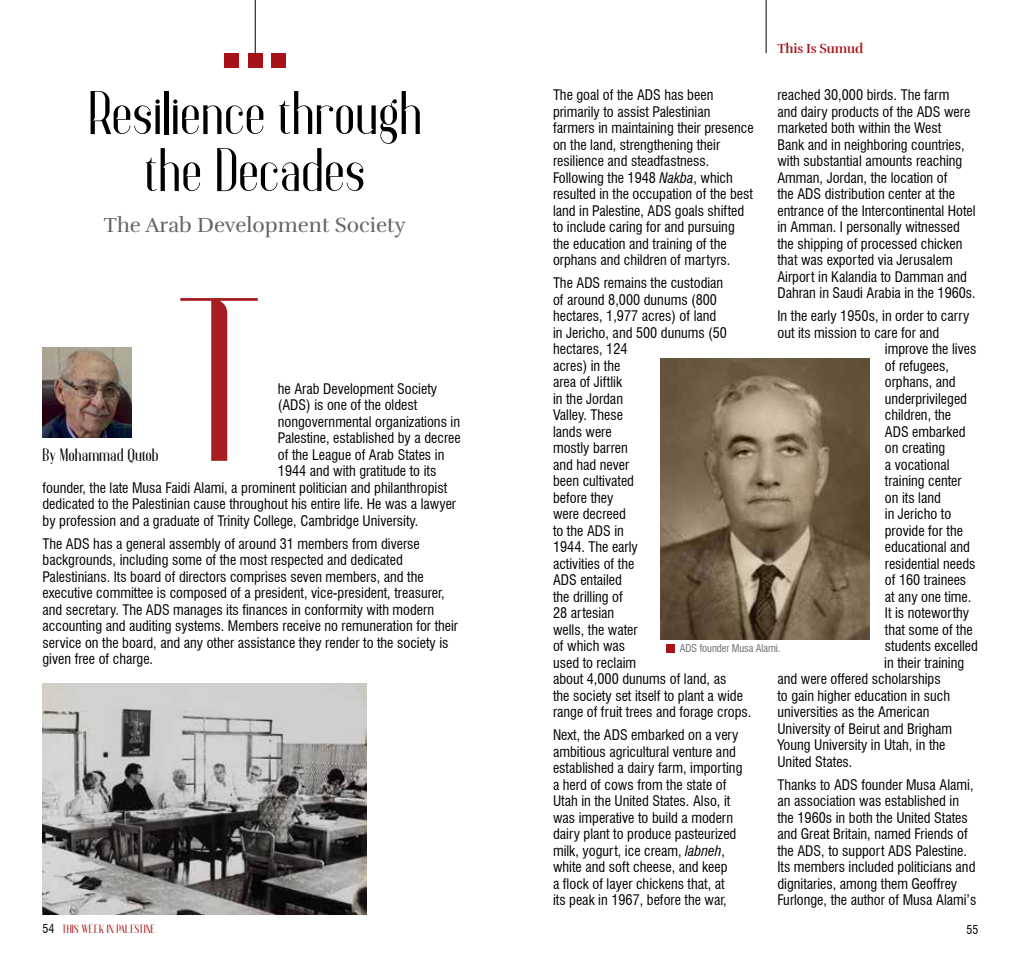
<style>
.page{position:relative;width:1021px;height:957px;background:#fff}
.page>*{position:absolute;margin:0;border:0;box-sizing:border-box;transform-origin:0 0}
.t1{font:232.5px "Anteric";color:#a61e22}
.t2{font:61.5px/57px "Anteric";letter-spacing:-.01em;color:#000;text-align:center}
.t3{font:21px "Rufina";color:#636466}
.t4{font:700 18px "Anteric";color:#000}
.t5{font:condensed 14.25px/16.5px "Swiss 721 BT";color:#000}
.t6{font:700 13.5px "Rufina";letter-spacing:-.01em;color:#a61217;scale:.96 1}
.t7{font:700 12px "Anteric";color:#a61217}
.t8{font:condensed 12px "Swiss 721 BT";color:#000}
.t9{font:condensed 10.5px "Swiss 721 BT";letter-spacing:-.01em;color:#6d6e71}
.s1{font-style:italic}
.s2{font-family:"Swiss 721 BT";font-weight:400;font-stretch:condensed;color:#000}
</style>
<div class="page">
<hr style="left:765px;top:0;width:1px;height:53px;background:#000">
<div style="left:248px;top:53px;width:15px;height:15px;background:#a61217"></div>
<div style="left:224px;top:53px;width:15px;height:15px;background:#a61217"></div>
<div style="left:271px;top:53px;width:15px;height:15px;background:#a61217"></div>
<hr style="left:255px;top:0;width:1px;height:53px;background:#000">
<img style="left:43px;top:348px;width:89px;height:89px">
<img style="left:660px;top:358px;width:209px;height:281px">
<img style="left:43px;top:684px;width:324px;height:230px">
<div style="left:666px;top:644px;width:8px;height:9px;background:#a61217"></div>
<p class="t6" style="left:777px;top:40px;width:91px">This Is Sumud</p>
<h2 class="t2" style="left:88px;top:91px;width:336px">Resilience through the Decades</h2>
<p class="t5" style="left:553px;top:87px;width:202px">The goal of the ADS has been primarily to assist Palestinian farmers in maintaining their presence on the land, strengthening their resilience and steadfastness.<br>Following the 1948 <span class="s1">Nakba</span>, which resulted in the occupation of the best land in Palestine, ADS goals shifted to include caring for and pursuing the education and training of the orphans and children of martyrs.</p>
<p class="t5" style="left:553px;top:275px;width:200px">The ADS remains the custodian<br>of around 8,000 dunums (800 hectares, 1,977 acres) of land<br>in Jericho, and 500 dunums (50 hectares, 124<br>acres) in the<br>area of Jiftlik<br>in the Jordan<br>Valley. These<br>lands were<br>mostly barren<br>and had never<br>been cultivated<br>before they<br>were decreed<br>to the ADS in<br>1944. The early<br>activities of the<br>ADS entailed<br>the drilling of<br>28 artesian<br>wells, the water<br>of which was<br>used to reclaim<br>about 4,000 dunums of land, as<br>the society set itself to plant a wide range of fruit trees and forage crops.</p>
<p class="t5" style="left:553px;top:726px;width:191px">Next, the ADS embarked on a very ambitious agricultural venture and established a dairy farm, importing a herd of cows from the state of Utah in the United States. Also, it was imperative to build a modern dairy plant to produce pasteurized milk, yogurt, ice cream, <span class="s1">labneh</span>, white and soft cheese, and keep<br>a flock of layer chickens that, at<br>its peak in 1967, before the war,</p>
<p class="t5" style="left:777px;top:87px;width:200px">reached 30,000 birds. The farm<br>and dairy products of the ADS were marketed both within the West<br>Bank and in neighboring countries, with substantial amounts reaching Amman, Jordan, the location of<br>the ADS distribution center at the entrance of the Intercontinental Hotel in Amman. I personally witnessed the shipping of processed chicken that was exported via Jerusalem Airport in Kalandia to Damman and Dahran in Saudi Arabia in the 1960s.</p>
<p class="t5" style="left:777px;top:308px;width:193px">In the early 1950s, in order to carry</p>
<p class="t5" style="left:777px;top:324px;width:163px">out its mission to care for and</p>
<p class="t5" style="left:884px;top:341px;width:93px">improve the lives</p>
<p class="t5" style="left:884px;top:357px;width:66px">of refugees,</p>
<p class="t5" style="left:884px;top:374px;width:72px">orphans, and</p>
<p class="t5" style="left:884px;top:390px;width:84px">underprivileged</p>
<p class="t5" style="left:884px;top:407px;width:68px">children, the</p>
<p class="t5" style="left:884px;top:423px;width:82px">ADS embarked</p>
<p class="t5" style="left:884px;top:440px;width:62px">on creating</p>
<p class="t5" style="left:884px;top:456px;width:66px">a vocational</p>
<p class="t5" style="left:884px;top:473px;width:78px">training center</p>
<p class="t5" style="left:884px;top:489px;width:57px">on its land</p>
<p class="t5" style="left:884px;top:506px;width:68px">in Jericho to</p>
<p class="t5" style="left:884px;top:522px;width:80px">provide for the</p>
<p class="t5" style="left:884px;top:539px;width:87px">educational and</p>
<p class="t5" style="left:884px;top:555px;width:92px">residential needs</p>
<p class="t5" style="left:884px;top:572px;width:83px">of 160 trainees</p>
<p class="t5" style="left:884px;top:588px;width:88px">at any one time.</p>
<p class="t5" style="left:884px;top:605px;width:86px">It is noteworthy</p>
<p class="t5" style="left:884px;top:621px;width:89px">that some of the</p>
<p class="t5" style="left:884px;top:638px;width:95px">students excelled</p>
<p class="t5" style="left:884px;top:654px;width:81px">in their training</p>
<p class="t5" style="left:777px;top:671px;width:165px">and were offered scholarships</p>
<p class="t5" style="left:777px;top:687px;width:174px">to gain higher education in such</p>
<p class="t5" style="left:777px;top:704px;width:153px">universities as the American</p>
<p class="t5" style="left:777px;top:720px;width:176px">University of Beirut and Brigham</p>
<p class="t5" style="left:777px;top:737px;width:169px">Young University in Utah, in the</p>
<p class="t5" style="left:777px;top:753px;width:77px">United States.</p>
<p class="t5" style="left:777px;top:776px;width:200px">Thanks to ADS founder Musa Alami, an association was established in the 1960s in both the United States and Great Britain, named Friends of the ADS, to support ADS Palestine.<br>Its members included politicians and dignitaries, among them Geoffrey Furlonge, the author of Musa Alami’s</p>
<h3 class="t3" style="left:104px;top:212px;width:303px">The Arab Development Society</h3>
<h1 class="t1" style="left:170px;top:298px;width:99px">T</h1>
<p class="t5" style="left:278px;top:380px;width:161px">he Arab Development Society</p>
<p class="t5" style="left:278px;top:397px;width:141px">(ADS) is one of the oldest</p>
<p class="t5" style="left:278px;top:413px;width:184px">nongovernmental organizations in</p>
<p class="t5" style="left:278px;top:430px;width:184px">Palestine, established by a decree</p>
<p class="t5" style="left:278px;top:446px;width:168px">of the League of Arab States in</p>
<p class="t5" style="left:278px;top:463px;width:160px">1944 and with gratitude to its</p>
<p class="t5" style="left:43px;top:479px;width:406px">founder, the late Musa Faidi Alami, a prominent politician and philanthropist</p>
<p class="t5" style="left:43px;top:496px;width:415px">dedicated to the Palestinian cause throughout his entire life. He was a lawyer</p>
<p class="t5" style="left:43px;top:512px;width:377px">by profession and a graduate of Trinity College, Cambridge University.</p>
<p class="t5" style="left:43px;top:535px;width:417px">The ADS has a general assembly of around 31 members from diverse backgrounds, including some of the most respected and dedicated Palestinians. Its board of directors comprises seven members, and the executive committee is composed of a president, vice-president, treasurer, and secretary. The ADS manages its finances in conformity with modern accounting and auditing systems. Members receive no remuneration for their service on the board, and any other assistance they render to the society is given free of charge.</p>
<p class="t4" style="left:43px;top:446px;width:118px">By Mohammad Qutob</p>
<p class="t9" style="left:680px;top:642px;width:102px">ADS founder Musa Alami.</p>
<p class="t7" style="left:43px;top:922px;width:115px"><span class="s2">54</span> THIS WEEK IN PALESTINE</p>
<p class="t8" style="left:966px;top:922px;width:13px">55</p>
</div>
